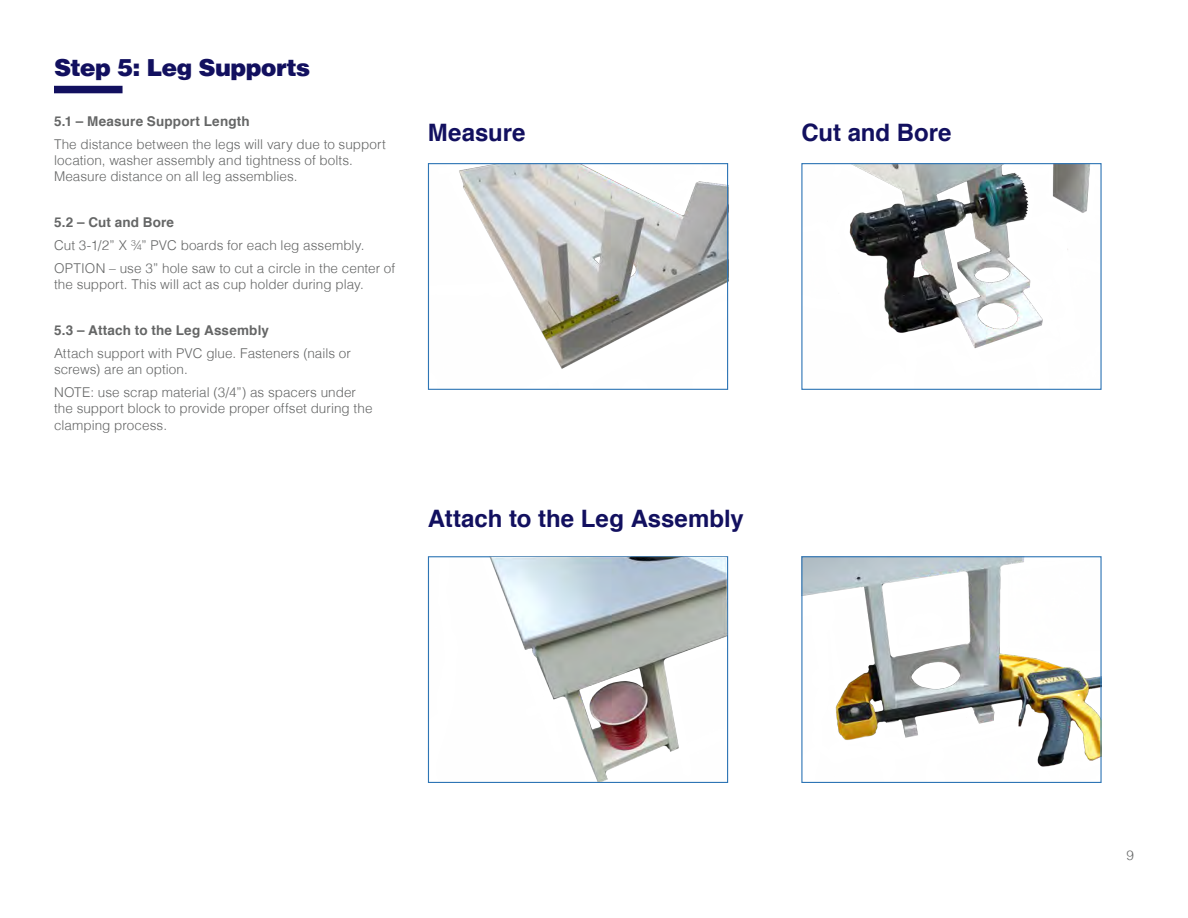
<style>
.page{position:relative;width:1188px;height:918px;background:#fff}
.page>*{position:absolute;margin:0;border:0;box-sizing:border-box;transform-origin:0 0}
.t1{font:700 24px "Helvetica";color:#12105f}
.RBP_SUBHEAD{font:900 24px "Helvetica";letter-spacing:-.04em;color:#12105f}
.t2{font:300 13.5px/16.2px "Helvetica";letter-spacing:.005em;color:#656666}
.t3{font:700 13.5px "Helvetica";letter-spacing:.01em;color:#656666}
</style>
<div class="page">
<img style="left:803px;top:558px;width:297px;height:209px">
<img style="left:849px;top:165px;width:241px;height:184px">
<div style="left:54px;top:86px;width:69px;height:7px;background:#12105f"></div>
<img style="left:459px;top:165px;width:267px;height:204px">
<div style="left:428px;top:163px;width:300px;height:227px;border:1px solid #2e75b5"></div>
<div style="left:801px;top:163px;width:301px;height:227px;border:1px solid #2e75b5"></div>
<div style="left:801px;top:556px;width:301px;height:227px;border:1px solid #2e75b5"></div>
<img style="left:428px;top:556px;width:300px;height:225px">
<p class="RBP_SUBHEAD" style="left:54px;top:53px;width:258px">Step 5: Leg Supports</p>
<p class="t3" style="left:54px;top:110px;width:197px">5.1 – Measure Support Length</p>
<p class="t2" style="left:54px;top:136px;width:333px">The distance between the legs will vary due to support location, washer assembly and tightness of bolts.<br>Measure distance on all leg assemblies.</p>
<p class="t3" style="left:54px;top:211px;width:122px">5.2 – Cut and Bore</p>
<p class="t2" style="left:54px;top:237px;width:312px">Cut 3-1/2” X ¾” PVC boards for each leg assembly.</p>
<p class="t2" style="left:54px;top:260px;width:343px">OPTION – use 3” hole saw to cut a circle in the center of the support. This will act as cup holder during play.</p>
<p class="t3" style="left:54px;top:319px;width:217px">5.3 – Attach to the Leg Assembly</p>
<p class="t2" style="left:54px;top:345px;width:299px">Attach support with PVC glue. Fasteners (nails or screws) are an option.</p>
<p class="t2" style="left:54px;top:384px;width:320px">NOTE: use scrap material (3/4”) as spacers under the support block to provide proper offset during the clamping process.</p>
<p class="t1" style="left:428px;top:113px;width:99px">Measure</p>
<p class="t1" style="left:428px;top:500px;width:317px">Attach to the Leg Assembly</p>
<p class="t1" style="left:801px;top:113px;width:152px">Cut and Bore</p>
<p class="t2" style="left:1126px;top:847px;width:9px">9</p>
</div>
